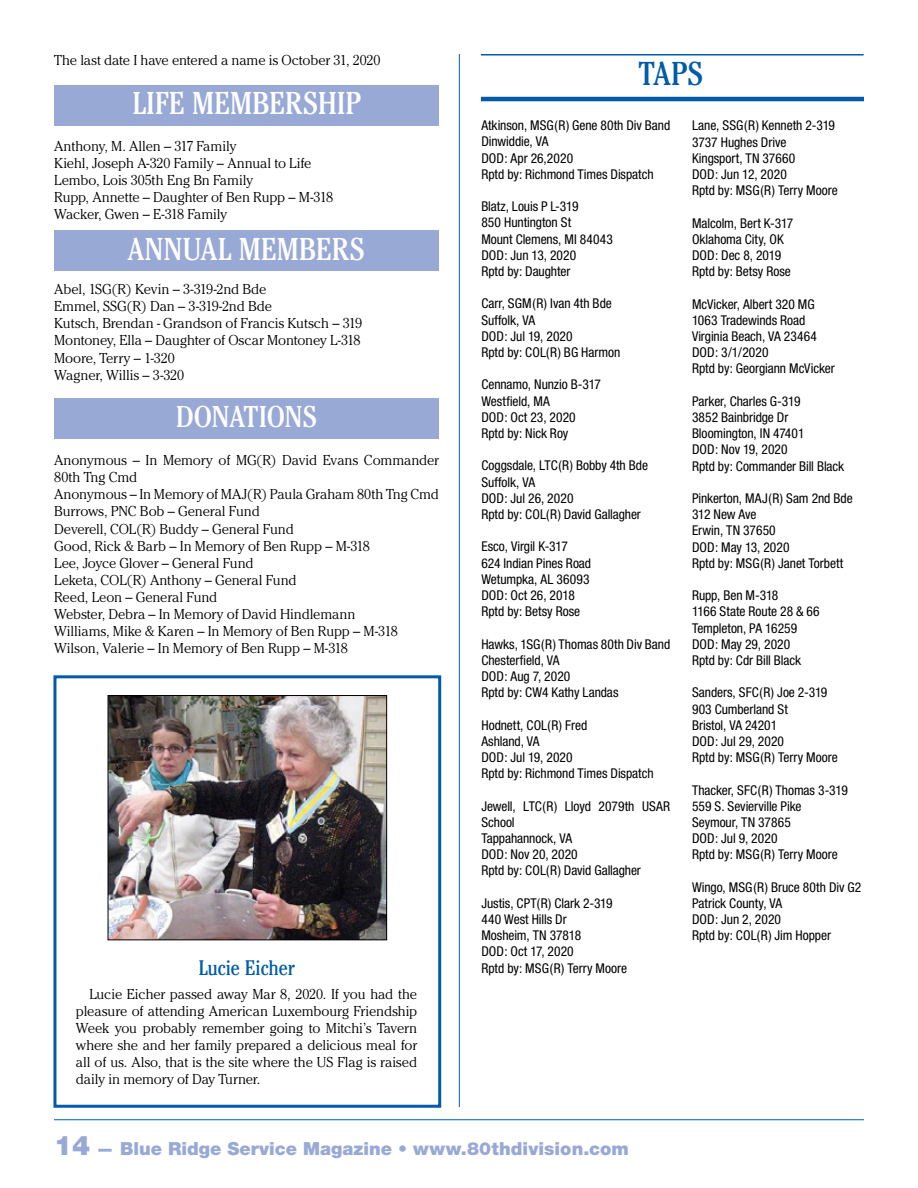
<style>
.page{position:relative;width:918px;height:1188px;background:#fff}
.page>*{position:absolute;margin:0;border:0;box-sizing:border-box;transform-origin:0 0}
.t1{font:condensed 33px "Cheltenham Std";color:#005baa}
.t2{font:condensed 31.5px "Cheltenham Std";letter-spacing:-.005em;color:#fff}
.t3{font:condensed 30px "Cheltenham Std";letter-spacing:-.015em;color:#fff}
.t4{font:condensed 21px "Cheltenham Std";letter-spacing:-.015em;color:#005baa}
.t5{font:900 18px "Helvetica Neue";color:#98a9d6}
.t6{font:300 14.25px/17.1px "Cheltenham Std";letter-spacing:-.015em;color:#000}
.t7{font:condensed 13.5px/16.2px "Helvetica Neue";letter-spacing:-.005em;color:#000}
.s1{font-size:27px}
</style>
<div class="page">
<hr style="left:54px;top:1119px;width:810px;height:1px;background:#005baa">
<div style="left:53px;top:675px;width:388px;height:433px;border:3px solid #005baa"></div>
<hr style="left:459px;top:54px;width:1px;height:1053px;background:#005baa">
<hr style="left:481px;top:54px;width:383px;height:2px;background:#005baa">
<hr style="left:481px;top:97px;width:383px;height:4px;background:#005baa">
<div style="left:54px;top:85px;width:385px;height:40px;background:#98a9d6"></div>
<div style="left:54px;top:398px;width:385px;height:41px;background:#98a9d6"></div>
<div style="left:54px;top:231px;width:385px;height:40px;background:#98a9d6"></div>
<img style="left:110px;top:697px;width:275px;height:241px">
<div style="left:108px;top:695px;width:279px;height:245px;border:1px solid #000"></div>
<p class="t6" style="left:54px;top:52px;width:328px">The last date I have entered a name is October 31, 2020</p>
<h2 class="t2" style="left:132px;top:85px;width:231px">LIFE MEMBERSHIP</h2>
<p class="t6" style="left:54px;top:137px;width:280px">Anthony, M. Allen – 317 Family<br>Kiehl, Joseph A-320 Family – Annual to Life Lembo, Lois 305th Eng Bn Family<br>Rupp, Annette – Daughter of Ben Rupp – M-318<br>Wacker, Gwen – E-318 Family</p>
<h2 class="t2" style="left:128px;top:231px;width:239px">ANNUAL MEMBERS</h2>
<p class="t6" style="left:54px;top:281px;width:309px">Abel, 1SG(R) Kevin – 3-319-2nd Bde<br>Emmel, SSG(R) Dan – 3-319-2nd Bde<br>Kutsch, Brendan - Grandson of Francis Kutsch – 319<br>Montoney, Ella – Daughter of Oscar Montoney L-318<br>Moore, Terry – 1-320<br>Wagner, Willis – 3-320</p>
<h3 class="t3" style="left:176px;top:398px;width:143px">DONATIONS</h3>
<p class="t6" style="left:54px;top:452px;width:386px">Anonymous – In Memory of MG(R) David Evans Commander 80th Tng Cmd<br>Anonymous – In Memory of MAJ(R) Paula Graham 80th Tng Cmd Burrows, PNC Bob – General Fund<br>Deverell, COL(R) Buddy – General Fund<br>Good, Rick &amp; Barb – In Memory of Ben Rupp – M-318<br>Lee, Joyce Glover – General Fund<br>Leketa, COL(R) Anthony – General Fund<br>Reed, Leon – General Fund<br>Webster, Debra – In Memory of David Hindlemann<br>Williams, Mike &amp; Karen – In Memory of Ben Rupp – M-318<br>Wilson, Valerie – In Memory of Ben Rupp – M-318</p>
<h3 class="t4" style="left:198px;top:955px;width:98px">Lucie Eicher</h3>
<p class="t6" style="left:76px;top:985px;width:343px;text-align:justify;text-indent:13px">Lucie Eicher passed away Mar 8, 2020. If you had the pleasure of attending American Luxembourg Friendship Week you probably remember going to Mitchi’s Tavern where she and her family prepared a delicious meal for all of us. Also, that is the site where the US Flag is raised daily in memory of Day Turner.</p>
<h1 class="t1" style="left:638px;top:54px;width:67px">TAPS</h1>
<p class="t7" style="left:481px;top:117px;width:190px">Atkinson, MSG(R) Gene 80th Div Band<br>Dinwiddie, VA<br>DOD: Apr 26,2020<br>Rptd by: Richmond Times Dispatch</p>
<p class="t7" style="left:481px;top:198px;width:133px">Blatz, Louis P L-319<br>850 Huntington St<br>Mount Clemens, MI 84043<br>DOD: Jun 13, 2020<br>Rptd by: Daughter</p>
<p class="t7" style="left:481px;top:295px;width:140px">Carr, SGM(R) Ivan 4th Bde<br>Suffolk, VA<br>DOD: Jul 19, 2020<br>Rptd by: COL(R) BG Harmon</p>
<p class="t7" style="left:481px;top:376px;width:121px">Cennamo, Nunzio B-317<br>Westfield, MA<br>DOD: Oct 23, 2020<br>Rptd by: Nick Roy</p>
<p class="t7" style="left:481px;top:457px;width:168px">Coggsdale, LTC(R) Bobby 4th Bde<br>Suffolk, VA<br>DOD: Jul 26, 2020<br>Rptd by: COL(R) David Gallagher</p>
<p class="t7" style="left:481px;top:538px;width:111px">Esco, Virgil K-317<br>624 Indian Pines Road<br>Wetumpka, AL 36093<br>DOD: Oct 26, 2018<br>Rptd by: Betsy Rose</p>
<p class="t7" style="left:481px;top:636px;width:190px">Hawks, 1SG(R) Thomas 80th Div Band<br>Chesterfield, VA<br>DOD: Aug 7, 2020<br>Rptd by: CW4 Kathy Landas</p>
<p class="t7" style="left:481px;top:717px;width:174px">Hodnett, COL(R) Fred<br>Ashland, VA<br>DOD: Jul 19, 2020<br>Rptd by: Richmond Times Dispatch</p>
<p class="t7" style="left:481px;top:798px;width:190px">Jewell, LTC(R) Lloyd 2079th USAR<br>School<br>Tappahannock, VA<br>DOD: Nov 20, 2020<br>Rptd by: COL(R) David Gallagher</p>
<p class="t7" style="left:481px;top:895px;width:147px">Justis, CPT(R) Clark 2-319<br>440 West Hills Dr<br>Mosheim, TN 37818<br>DOD: Oct 17, 2020<br>Rptd by: MSG(R) Terry Moore</p>
<p class="t7" style="left:692px;top:117px;width:147px">Lane, SSG(R) Kenneth 2-319<br>3737 Hughes Drive<br>Kingsport, TN 37660<br>DOD: Jun 12, 2020<br>Rptd by: MSG(R) Terry Moore</p>
<p class="t7" style="left:692px;top:215px;width:103px">Malcolm, Bert K-317<br>Oklahoma City, OK<br>DOD: Dec 8, 2019<br>Rptd by: Betsy Rose</p>
<p class="t7" style="left:692px;top:296px;width:144px">McVicker, Albert 320 MG<br>1063 Tradewinds Road<br>Virginia Beach, VA 23464<br>DOD: 3/1/2020<br>Rptd by: Georgiann McVicker</p>
<p class="t7" style="left:692px;top:393px;width:154px">Parker, Charles G-319<br>3852 Bainbridge Dr<br>Bloomington, IN 47401<br>DOD: Nov 19, 2020<br>Rptd by: Commander Bill Black</p>
<p class="t7" style="left:692px;top:490px;width:162px">Pinkerton, MAJ(R) Sam 2nd Bde<br>312 New Ave<br>Erwin, TN 37650<br>DOD: May 13, 2020<br>Rptd by: MSG(R) Janet Torbett</p>
<p class="t7" style="left:692px;top:587px;width:129px">Rupp, Ben M-318<br>1166 State Route 28 &amp; 66<br>Templeton, PA 16259<br>DOD: May 29, 2020<br>Rptd by: Cdr Bill Black</p>
<p class="t7" style="left:692px;top:684px;width:147px">Sanders, SFC(R) Joe 2-319<br>903 Cumberland St<br>Bristol, VA 24201<br>DOD: Jul 29, 2020<br>Rptd by: MSG(R) Terry Moore</p>
<p class="t7" style="left:692px;top:782px;width:157px">Thacker, SFC(R) Thomas 3-319<br>559 S. Sevierville Pike<br>Seymour, TN 37865<br>DOD: Jul 9, 2020<br>Rptd by: MSG(R) Terry Moore</p>
<p class="t7" style="left:692px;top:879px;width:171px">Wingo, MSG(R) Bruce 80th Div G2<br>Patrick County, VA<br>DOD: Jun 2, 2020<br>Rptd by: COL(R) Jim Hopper</p>
<h3 class="t5" style="left:54px;top:1138px;width:576px"><span class="s1">14</span> — Blue Ridge Service Magazine • www.80thdivision.com</h3>
</div>
